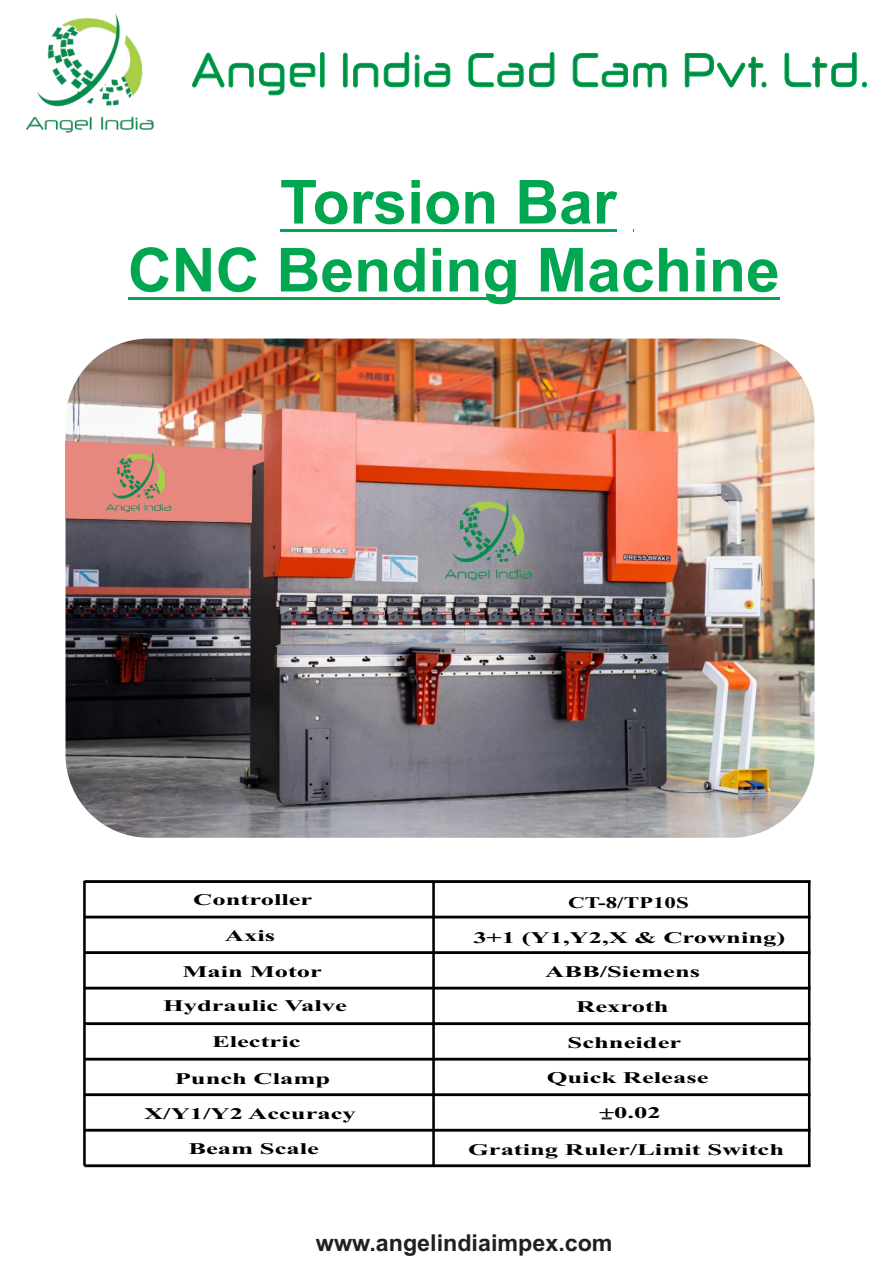
<style>
.page{position:relative;width:893px;height:1263px;background:#fff}
.page>*{position:absolute;margin:0;border:0;box-sizing:border-box;transform-origin:0 0}
.t1{font:700 60.75px/67.9px "Arial";color:#00a650;text-align:center}
.t2{font:700 23.25px "Arial";color:#231f20}
.t3{font:21.45px "Arial";color:#231f20;scale:1.69 1}
.t4{font:700 16.35px "Times New Roman";color:#000;scale:1.63 1}
.t5{font:700 16.35px "Times New Roman";color:#000;scale:1.41 1}
</style>
<div class="page">
<svg style="left:192px;top:52px;width:675px;height:43px"></svg>
<hr style="left:280px;top:229px;width:336px;height:3px;background:#00a650">
<hr style="left:128px;top:297px;width:652px;height:3px;background:#00a650">
<hr style="left:84px;top:880px;width:726px;height:3px;background:#000">
<svg style="left:85px;top:915px;width:723px;height:4px;background:#4a4a4a"></svg>
<hr style="left:84px;top:951px;width:726px;height:3px;background:#000">
<svg style="left:85px;top:986px;width:723px;height:4px;background:#4a4a4a"></svg>
<hr style="left:84px;top:1022px;width:726px;height:3px;background:#000">
<svg style="left:85px;top:1057px;width:723px;height:4px;background:#4a4a4a"></svg>
<hr style="left:84px;top:1093px;width:726px;height:3px;background:#000">
<svg style="left:85px;top:1128px;width:723px;height:4px;background:#4a4a4a"></svg>
<hr style="left:84px;top:1164px;width:726px;height:3px;background:#000">
<hr style="left:84px;top:881px;width:1px;height:285px;background:#000">
<hr style="left:433px;top:881px;width:1px;height:285px;background:#000">
<hr style="left:808px;top:881px;width:2px;height:285px;background:#000">
<img style="left:25px;top:14px;width:129px;height:119px">
<img style="left:65px;top:339px;width:749px;height:499px;border-radius:83px">
<div style="left:359px;top:425px;width:94px;height:27px;background:#fdb7af"></div>
<svg style="left:65px;top:441px;width:200px;height:82px;background:#d38279"></svg>
<img style="left:103px;top:448px;width:71px;height:68px">
<img style="left:440px;top:495px;width:96px;height:91px">
<h1 class="t1" style="left:128px;top:174px;width:653px">Torsion Bar<br>CNC Bending Machine</h1>
<p class="t4" style="left:193px;top:894px;width:75px">Controller</p>
<p class="t5" style="left:568px;top:896px;width:87px">CT-8/TP10S</p>
<p class="t4" style="left:225px;top:930px;width:32px">Axis</p>
<p class="t4" style="left:473px;top:932px;width:193px">3+1 (Y1,Y2,X &amp; Crowning)</p>
<p class="t4" style="left:183px;top:966px;width:87px">Main Motor</p>
<p class="t4" style="left:545px;top:966px;width:97px">ABB/Siemens</p>
<p class="t4" style="left:163px;top:1000px;width:114px">Hydraulic Valve</p>
<p class="t4" style="left:576px;top:1001px;width:58px">Rexroth</p>
<p class="t4" style="left:212px;top:1036px;width:56px">Electric</p>
<p class="t4" style="left:568px;top:1037px;width:71px">Schneider</p>
<p class="t4" style="left:175px;top:1073px;width:97px">Punch Clamp</p>
<p class="t4" style="left:547px;top:1072px;width:101px">Quick Release</p>
<p class="t4" style="left:144px;top:1108px;width:131px">X/Y1/Y2 Accuracy</p>
<p class="t4" style="left:599px;top:1107px;width:39px">+0.02</p>
<p class="t4" style="left:188px;top:1142px;width:82px">Beam Scale</p>
<p class="t4" style="left:468px;top:1144px;width:195px">Grating Ruler/Limit Switch</p>
<h3 class="t3" style="left:601px;top:1108px;width:9px">-</h3>
<h2 class="t2" style="left:316px;top:1234px;width:298px">www.angelindiaimpex.com</h2>
</div>
